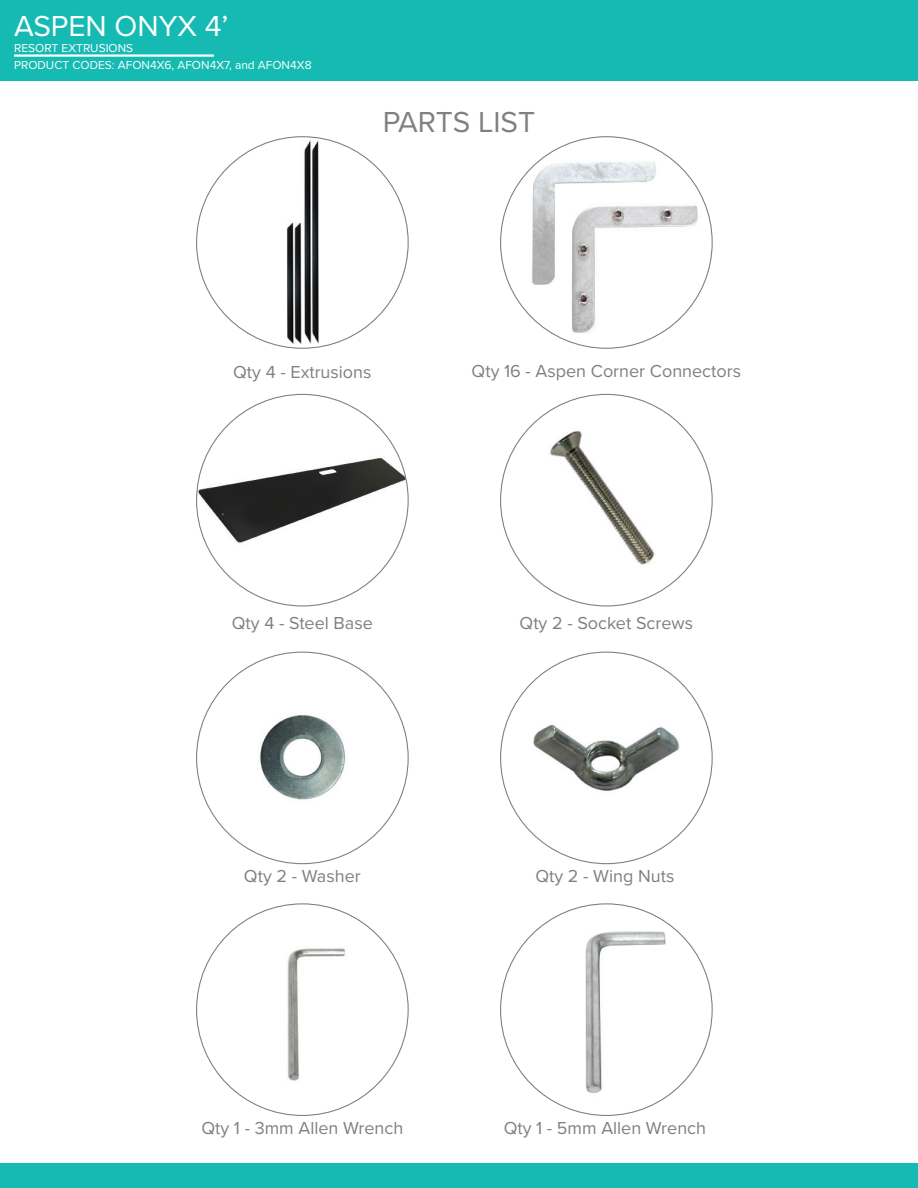
<style>
.page{position:relative;width:918px;height:1188px;background:#fff}
.page>*{position:absolute;margin:0;border:0;box-sizing:border-box;transform-origin:0 0}
.Category_Sub_Title_2{font:30px "Proxima Nova";color:#fff}
.Category_Sub_Title_2-2{font:30px "Proxima Nova";letter-spacing:-.005em;color:#808083}
.t1{font:18px "Proxima Nova";color:#808083}
.top_page_name_regula{font:12px "Proxima Nova";color:#fff}
</style>
<div class="page">
<div style="left:0;top:1164px;width:918px;height:24px;background:#15bbb3"></div>
<div style="left:0;top:0;width:918px;height:81px;background:#15bbb3"></div>
<hr style="left:14px;top:54px;width:200px;height:3px;background:#fff">
<img style="left:197px;top:137px;width:211px;height:211px;border-radius:106px">
<img style="left:197px;top:394px;width:211px;height:212px;border-radius:106px">
<img style="left:197px;top:652px;width:211px;height:212px;border-radius:106px">
<img style="left:197px;top:904px;width:211px;height:211px;border-radius:106px">
<img style="left:509px;top:146px;width:203px;height:202px">
<img style="left:501px;top:394px;width:211px;height:212px;border-radius:106px">
<img style="left:501px;top:652px;width:211px;height:212px;border-radius:106px">
<img style="left:501px;top:904px;width:211px;height:211px;border-radius:106px">
<p class="Category_Sub_Title_2" style="left:14px;top:8px;width:216px">ASPEN ONYX 4’</p>
<p class="top_page_name_regula" style="left:14px;top:58px;width:299px">PRODUCT CODES: AFON4X6, AFON4X7, and AFON4X8</p>
<p class="top_page_name_regula" style="left:14px;top:40px;width:121px">RESORT EXTRUSIONS</p>
<p class="Category_Sub_Title_2-2" style="left:383px;top:105px;width:154px">PARTS LIST</p>
<p class="t1" style="left:233px;top:361px;width:140px">Qty 4 - Extrusions</p>
<p class="t1" style="left:472px;top:360px;width:271px">Qty 16 - Aspen Corner Connectors</p>
<p class="t1" style="left:232px;top:612px;width:143px">Qty 4 - Steel Base</p>
<p class="t1" style="left:520px;top:612px;width:175px">Qty 2 - Socket Screws</p>
<p class="t1" style="left:244px;top:865px;width:118px">Qty 2 - Washer</p>
<p class="t1" style="left:535px;top:865px;width:140px">Qty 2 - Wing Nuts</p>
<p class="t1" style="left:201px;top:1117px;width:203px">Qty 1 - 3mm Allen Wrench</p>
<p class="t1" style="left:504px;top:1117px;width:204px">Qty 1 - 5mm Allen Wrench</p>
</div>
